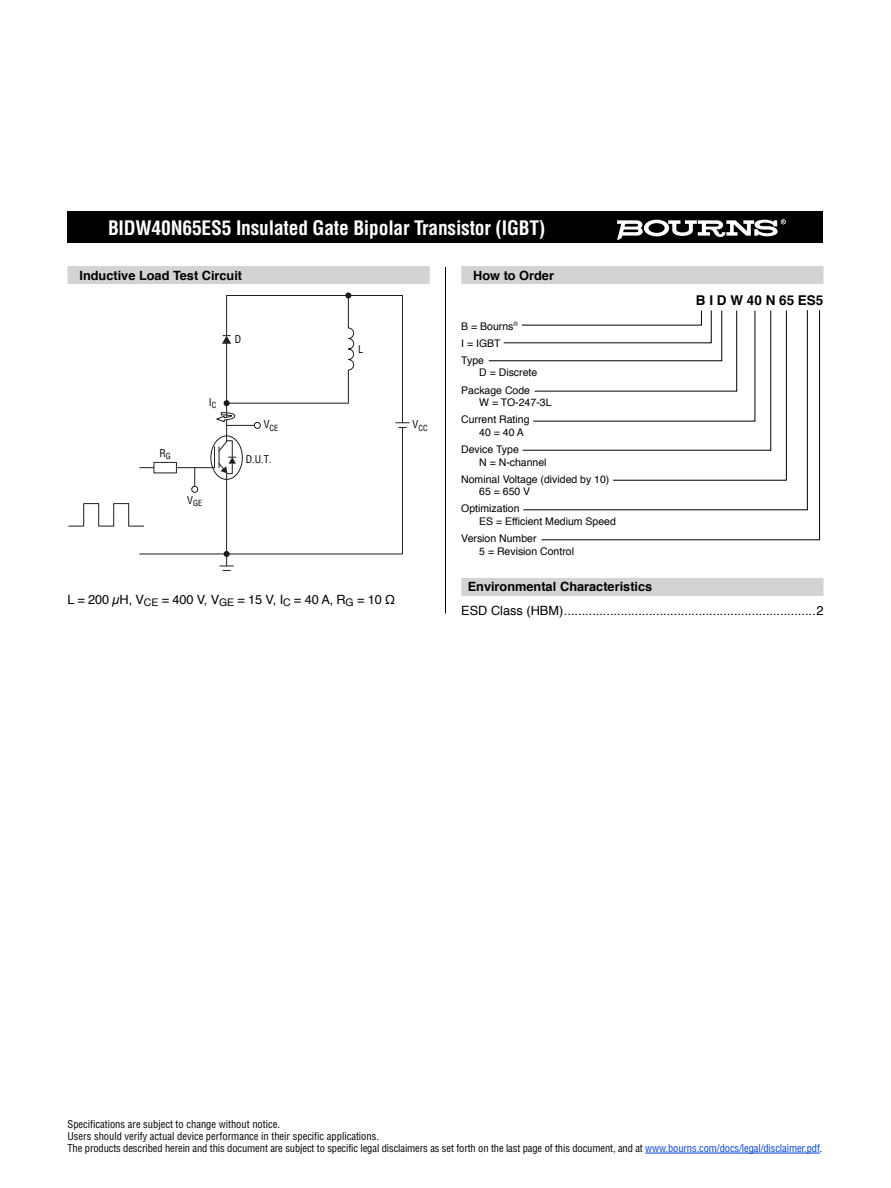
<style>
.page{position:relative;width:891px;height:1188px;background:#fff}
.page>*{position:absolute;margin:0;border:0;box-sizing:border-box;transform-origin:0 0}
.t1{font:700 condensed 19.5px "Helvetica";letter-spacing:-.01em;color:#fff}
.t2{font:700 13.5px "Helvetica";color:#000}
.t3{font:700 12.75px "Helvetica";color:#000}
.t4{font:12.75px "Helvetica";letter-spacing:-.005em;color:#000}
.t5{font:condensed 10.5px/12px "Helvetica";letter-spacing:-.01em;color:#000}
.t6{font:10.5px/17.1px "Helvetica";color:#000}
.t7{font:condensed 8.25px "Helvetica";color:#000}
.s1{color:#0042f4}
</style>
<div class="page">
<div style="left:68px;top:212px;width:756px;height:31px;background:#000"></div>
<svg style="left:617px;top:219px;width:169px;height:21px"></svg>
<hr style="left:645px;top:1153px;width:175px;height:1px;background:#0042f4">
<div style="left:68px;top:266px;width:362px;height:18px;background:#d1d3d4"></div>
<svg style="left:220px;top:566px;width:13px;height:5px"></svg>
<hr style="left:226px;top:474px;width:1px;height:92px;background:#231f20">
<svg style="left:68px;top:292px;width:341px;height:265px"></svg>
<hr style="left:445px;top:267px;width:1px;height:347px;background:#000">
<div style="left:461px;top:266px;width:363px;height:18px;background:#d1d3d4"></div>
<svg style="left:541px;top:310px;width:279px;height:231px"></svg>
<div style="left:461px;top:578px;width:363px;height:18px;background:#d1d3d4"></div>
<h1 class="t1" style="left:108px;top:215px;width:439px">BIDW40N65ES5 Insulated Gate Bipolar Transistor (IGBT)</h1>
<p class="t3" style="left:80px;top:265px;width:164px">Inductive Load Test Circuit</p>
<p class="t5" style="left:235px;top:333px;width:8px">D</p>
<p class="t5" style="left:159px;top:447px;width:13px">R<sub>G</sub></p>
<p class="t5" style="left:209px;top:396px;width:9px">I<sub>C</sub></p>
<p class="t7" style="left:187px;top:498px;width:17px"><sup>V</sup>GE</p>
<p class="t7" style="left:264px;top:422px;width:16px"><sup>V</sup>CE</p>
<p class="t5" style="left:246px;top:453px;width:27px">D.U.T.</p>
<p class="t5" style="left:358px;top:343px;width:7px">L</p>
<p class="t7" style="left:413px;top:422px;width:17px"><sup>V</sup>CC</p>
<p class="t4" style="left:68px;top:589px;width:329px">L = 200 µH, V<sub>CE</sub> = 400 V, V<sub>GE</sub> = 15 V, I<sub>C</sub> = 40 A, R<sub>G</sub> = 10 Ω</p>
<p class="t3" style="left:473px;top:265px;width:82px">How to Order</p>
<p class="t2" style="left:696px;top:289px;width:129px">B I D W 40 N 65 ES5</p>
<p class="t6" style="left:461px;top:318px;width:58px">B = Bourns<sup>®<br></sup>I = IGBT<br>Type</p>
<p class="t6" style="left:461px;top:365px;width:78px;text-indent:18px">D = Discrete<br>Package Code</p>
<p class="t6" style="left:461px;top:394px;width:92px;text-indent:18px">W = TO-247-3L<br>Current Rating</p>
<p class="t6" style="left:461px;top:424px;width:64px;text-indent:18px">40 = 40 A<br>Device Type</p>
<p class="t6" style="left:461px;top:454px;width:150px;text-indent:18px">N = N-channel<br>Nominal Voltage (divided by 10)</p>
<p class="t6" style="left:461px;top:483px;width:71px;text-indent:18px">65 = 650 V<br>Optimization</p>
<p class="t6" style="left:461px;top:513px;width:156px;text-indent:18px">ES = Efficient Medium Speed<br>Version Number</p>
<p class="t6" style="left:479px;top:543px;width:96px">5 = Revision Control</p>
<p class="t3" style="left:468px;top:576px;width:186px">Environmental Characteristics</p>
<p class="t4" style="left:461px;top:601px;width:103px">ESD Class (HBM)</p>
<p class="t4" style="left:816px;top:601px;width:9px">2</p>
<p class="t5" style="left:68px;top:1118px;width:756px">Specifications are subject to change without notice.<br>Users should verify actual device performance in their specific applications.<br>The products described herein and this document are subject to specific legal disclaimers as set forth on the last page of this document, and at <span class="s1">www.bourns.com/docs/legal/disclaimer.pdf</span>.</p>
</div>
